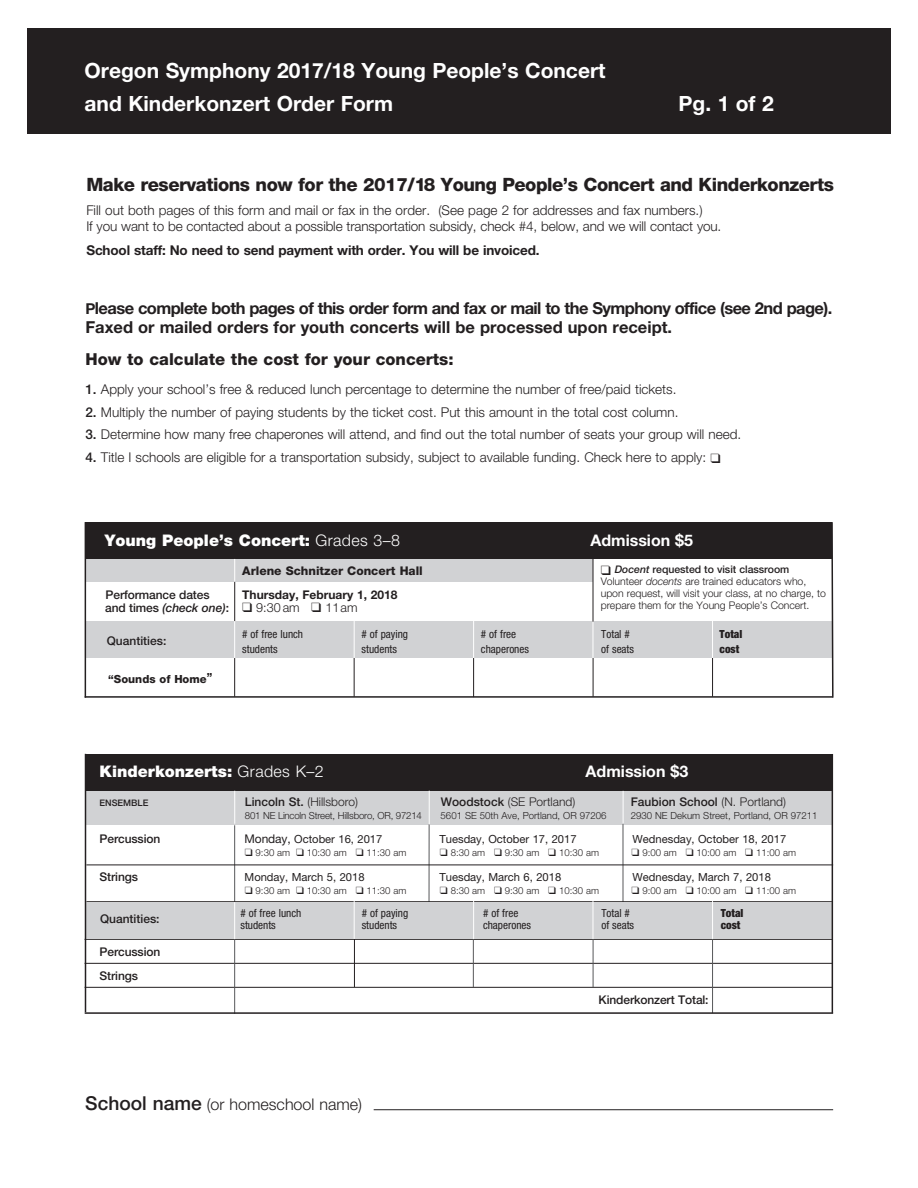
<style>
.page{position:relative;width:918px;height:1188px;background:#fff}
.page>*{position:absolute;margin:0;border:0;box-sizing:border-box;transform-origin:0 0}
.t1{font:700 21px/33px "Helvetica Neue";color:#fff}
.t2{font:800 18.3px "Helvetica Neue";letter-spacing:-.025em;color:#231f20}
.t3{font:700 16.5px/19.5px "Helvetica Neue";letter-spacing:-.035em;color:#231f20}
.t4{font:800 16.5px "Helvetica Neue";color:#231f20}
.t5{font:900 16.05px "Helvetica Neue";color:#fff}
.t6{font:300 16.05px "Helvetica Neue";color:#231f20}
.t7{font:700 16.05px "Helvetica Neue";color:#fff}
.t8{font:300 13.5px/16.5px "Helvetica Neue";color:#231f20}
.t9{font:700 13.5px "Helvetica Neue";letter-spacing:-.01em;color:#231f20}
.t10{font:500 12px/24px "Helvetica Neue";letter-spacing:-.01em;color:#231f20}
.t11{font:700 12px/13.5px "Helvetica Neue";color:#231f20}
.t12{font:300 12px "Helvetica Neue";color:#231f20}
.t13{font:800 12px "Helvetica Neue";color:#231f20}
.t14{font:condensed 11.25px "Helvetica Neue";color:#231f20}
.t15{font:11.25px "Helvetica Neue";color:#231f20}
.t16{font:900 condensed 11.25px "Helvetica Neue";color:#231f20}
.t17{font:800 11.25px "Helvetica Neue";color:#231f20}
.t18{font:300 10.5px/12px "Helvetica Neue";letter-spacing:-.005em;color:#231f20}
.t19{font:300 9.75px "Helvetica Neue";color:#231f20}
.t20{font:300 9.75px "Helvetica Neue";letter-spacing:-.02em;color:#231f20}
.t21{font:300 9.6px "Helvetica Neue";color:#231f20}
.t22{font:500 9px "Helvetica Neue";color:#231f20}
.s1{font-size:15px}
.s2{font-weight:500}
.s3{font-weight:300}
.s4{font-weight:500;font-style:italic}
.s5{font-style:italic}
.s6{font-weight:300;font-size:12.6px}
.s7{font-size:12px}
.s8{font-weight:500;font-size:19.2px}
</style>
<div class="page">
<div style="left:27px;top:28px;width:864px;height:106px;background:#231f20"></div>
<hr style="left:374px;top:1109px;width:459px;height:1px;background:#231f20">
<hr style="left:234px;top:575px;width:1px;height:122px;background:#231f20">
<div style="left:86px;top:522px;width:746px;height:37px;background:#231f20"></div>
<div style="left:86px;top:559px;width:507px;height:22px;background:#d1d2d4"></div>
<hr style="left:354px;top:621px;width:1px;height:76px;background:#231f20">
<hr style="left:473px;top:621px;width:1px;height:76px;background:#231f20">
<hr style="left:593px;top:621px;width:1px;height:76px;background:#231f20">
<hr style="left:712px;top:621px;width:1px;height:76px;background:#231f20">
<div style="left:86px;top:621px;width:746px;height:37px;background:#d1d2d4"></div>
<svg style="left:234px;top:559px;width:1px;height:22px"></svg>
<hr style="left:712px;top:620px;width:1px;height:38px;background:#fff">
<hr style="left:593px;top:620px;width:1px;height:38px;background:#fff">
<hr style="left:473px;top:620px;width:1px;height:38px;background:#fff">
<hr style="left:354px;top:620px;width:1px;height:38px;background:#fff">
<hr style="left:234px;top:621px;width:1px;height:37px;background:#fff">
<svg style="left:831px;top:522px;width:3px;height:176px"></svg>
<hr style="left:593px;top:556px;width:1px;height:66px;background:#231f20">
<hr style="left:85px;top:696px;width:748px;height:2px;background:#231f20">
<hr style="left:85px;top:522px;width:1px;height:176px;background:#231f20">
<hr style="left:354px;top:902px;width:1px;height:85px;background:#231f20">
<div style="left:86px;top:791px;width:746px;height:34px;background:#d1d2d4"></div>
<div style="left:86px;top:754px;width:746px;height:37px;background:#231f20"></div>
<hr style="left:429px;top:824px;width:1px;height:78px;background:#57585a">
<hr style="left:623px;top:824px;width:1px;height:78px;background:#57585a">
<hr style="left:85px;top:939px;width:747px;height:1px;background:#231f20">
<hr style="left:85px;top:963px;width:747px;height:1px;background:#231f20">
<hr style="left:85px;top:987px;width:747px;height:1px;background:#231f20">
<hr style="left:234px;top:825px;width:1px;height:189px;background:#57585a">
<hr style="left:473px;top:902px;width:1px;height:85px;background:#57585a">
<hr style="left:593px;top:902px;width:1px;height:85px;background:#57585a">
<hr style="left:712px;top:902px;width:1px;height:111px;background:#57585a">
<hr style="left:86px;top:865px;width:747px;height:1px;background:#231f20">
<hr style="left:86px;top:901px;width:746px;height:1px;background:#231f20">
<hr style="left:85px;top:1012px;width:748px;height:2px;background:#231f20">
<div style="left:86px;top:902px;width:746px;height:37px;background:#d1d2d4"></div>
<hr style="left:85px;top:754px;width:1px;height:258px;background:#231f20">
<hr style="left:832px;top:754px;width:1px;height:259px;background:#231f20">
<hr style="left:234px;top:791px;width:1px;height:33px;background:#fff">
<hr style="left:429px;top:791px;width:1px;height:33px;background:#fff">
<hr style="left:623px;top:791px;width:1px;height:32px;background:#fff">
<hr style="left:712px;top:901px;width:1px;height:38px;background:#fff">
<hr style="left:593px;top:901px;width:1px;height:38px;background:#fff">
<hr style="left:473px;top:900px;width:1px;height:39px;background:#fff">
<hr style="left:354px;top:900px;width:1px;height:39px;background:#fff">
<hr style="left:234px;top:902px;width:1px;height:37px;background:#fff">
<h1 class="t1" style="left:85px;top:54px;width:523px">Oregon Symphony 2017/18 Young People’s Concert and Kinderkonzert Order Form</h1>
<h1 class="t1" style="left:679px;top:87px;width:97px">Pg. 1 of 2</h1>
<h2 class="t2" style="left:86px;top:173px;width:749px">Make reservations now for the 2017/18 Young People’s Concert and Kinderkonzerts</h2>
<p class="t8" style="left:86px;top:201px;width:637px">Fill out both pages of this form and mail or fax in the order. (See page 2 for addresses and fax numbers.)<br>If you want to be contacted about a possible transportation subsidy, check #4, below, and we will contact you.</p>
<p class="t9" style="left:86px;top:242px;width:455px">School staff: No need to send payment with order. You will be invoiced.</p>
<p class="t3" style="left:85px;top:298px;width:748px"><span class="s1">P</span>lease complete both pages of this order form and fax or mail to the Symphony office (see 2nd page).<br>Faxed or mailed orders for youth concerts will be processed upon receipt.</p>
<p class="t4" style="left:85px;top:349px;width:370px">How to calculate the cost for your concerts:</p>
<p class="t8" style="left:85px;top:381px;width:593px"><span class="s2">1.</span> Apply your school’s free &amp; reduced lunch percentage to determine the number of free/paid tickets.</p>
<p class="t8" style="left:85px;top:403px;width:595px"><span class="s2">2.</span> Multiply the number of paying students by the ticket cost. Put this amount in the total cost column.</p>
<p class="t8" style="left:85px;top:426px;width:657px"><span class="s2">3.</span> Determine how many free chaperones will attend, and find out the total number of seats your group will need.</p>
<p class="t8" style="left:85px;top:448px;width:637px"><span class="s2">4.</span> Title I schools are eligible for a transportation subsidy, subject to available funding. Check here to apply: ❑</p>
<p class="t5" style="left:105px;top:531px;width:297px">Young People’s Concert: <span class="s3">Grades 3–8</span></p>
<p class="t7" style="left:590px;top:530px;width:104px">Admission $5</p>
<p class="t13" style="left:242px;top:563px;width:182px">Arlene Schnitzer Concert Hall</p>
<p class="t10" style="left:106px;top:582px;width:105px">Performance dates</p>
<p class="t18" style="left:601px;top:563px;width:227px">❑ <span class="s4">Docent</span> <span class="s2">requested to visit classroom </span>Volunteer <span class="s5">docents</span> are trained educators who, upon request, will visit your class, at no charge, to prepare them for the Young People’s Concert.</p>
<p class="t11" style="left:105px;top:587px;width:294px;text-indent:137px">Thursday, February 1, 2018 <span class="s2">and times</span> <span class="s4">(check one)</span><span class="s2">:</span> ❑ <span class="s6">9:30 am</span> ❑ <span class="s6">11am</span></p>
<p class="t14" style="left:242px;top:627px;width:62px"># of free lunch</p>
<p class="t14" style="left:362px;top:627px;width:48px"># of paying</p>
<p class="t14" style="left:481px;top:627px;width:37px"># of free</p>
<p class="t14" style="left:601px;top:627px;width:30px">Total #</p>
<p class="t16" style="left:720px;top:627px;width:24px">Total</p>
<p class="t14" style="left:242px;top:642px;width:37px">students</p>
<p class="t14" style="left:362px;top:642px;width:37px">students</p>
<p class="t14" style="left:481px;top:642px;width:50px">chaperones</p>
<p class="t14" style="left:601px;top:642px;width:34px">of seats</p>
<p class="t16" style="left:720px;top:642px;width:21px">cost</p>
<p class="t17" style="left:108px;top:672px;width:105px">“Sounds of Home”</p>
<p class="t10" style="left:107px;top:629px;width:61px">Quantities:</p>
<p class="t5" style="left:100px;top:762px;width:226px">Kinderkonzerts: <span class="s3">Grades K–2</span></p>
<p class="t7" style="left:586px;top:761px;width:104px">Admission $3</p>
<p class="t22" style="left:100px;top:797px;width:50px">ENSEMBLE</p>
<p class="t12" style="left:245px;top:794px;width:115px"><span class="s2">Lincoln St.</span> (Hillsboro)</p>
<p class="t12" style="left:441px;top:794px;width:136px"><span class="s2">Woodstock</span> (SE Portland)</p>
<p class="t10" style="left:631px;top:789px;width:157px">Faubion School <span class="s3">(N. Portland)</span></p>
<p class="t20" style="left:245px;top:810px;width:179px">801 NE Lincoln Street, Hillsboro, OR, 97214</p>
<p class="t19" style="left:441px;top:810px;width:167px">5601 SE 50th Ave, Portland, OR 97206</p>
<p class="t19" style="left:631px;top:810px;width:188px">2930 NE Dekum Street, Portland, OR 97211</p>
<p class="t10" style="left:100px;top:827px;width:62px">Percussion</p>
<p class="t15" style="left:245px;top:832px;width:139px"><span class="s7">Monday,</span> October 16, 2017</p>
<p class="t15" style="left:439px;top:832px;width:139px">Tuesday, October 17, 2017</p>
<p class="t15" style="left:633px;top:832px;width:155px">Wednesday, October 18, 2017</p>
<p class="t21" style="left:245px;top:847px;width:163px">❑ 9:30 am ❑ 10:30 am ❑ 11:30 am</p>
<p class="t21" style="left:440px;top:847px;width:161px">❑ 8:30 am ❑ 9:30 am ❑ 10:30 am</p>
<p class="t21" style="left:632px;top:847px;width:166px">❑ 9:00 am ❑ 10:00 am ❑ 11:00 am</p>
<p class="t10" style="left:100px;top:864px;width:40px">Strings</p>
<p class="t15" style="left:245px;top:870px;width:122px">Monday, March 5, 2018</p>
<p class="t15" style="left:439px;top:870px;width:123px">Tuesday, March 6, 2018</p>
<p class="t15" style="left:633px;top:870px;width:140px">Wednesday, March 7, 2018</p>
<p class="t21" style="left:245px;top:885px;width:163px">❑ 9:30 am ❑ 10:30 am ❑ 11:30 am</p>
<p class="t21" style="left:440px;top:885px;width:161px">❑ 8:30 am ❑ 9:30 am ❑ 10:30 am</p>
<p class="t21" style="left:632px;top:885px;width:166px">❑ 9:00 am ❑ 10:00 am ❑ 11:00 am</p>
<p class="t14" style="left:240px;top:906px;width:62px"># of free lunch</p>
<p class="t14" style="left:362px;top:906px;width:48px"># of paying</p>
<p class="t14" style="left:483px;top:906px;width:37px"># of free</p>
<p class="t14" style="left:601px;top:906px;width:30px">Total #</p>
<p class="t16" style="left:721px;top:906px;width:24px">Total</p>
<p class="t14" style="left:240px;top:918px;width:37px">students</p>
<p class="t14" style="left:362px;top:918px;width:37px">students</p>
<p class="t14" style="left:483px;top:918px;width:50px">chaperones</p>
<p class="t14" style="left:601px;top:918px;width:34px">of seats</p>
<p class="t16" style="left:721px;top:918px;width:21px">cost</p>
<p class="t10" style="left:100px;top:939px;width:62px">Percussion<br>Strings</p>
<p class="t10" style="left:599px;top:987px;width:112px">Kinderkonzert Total:</p>
<p class="t10" style="left:100px;top:906px;width:61px">Quantities:</p>
<p class="t6" style="left:85px;top:1094px;width:278px"><span class="s8">School name</span> (or homeschool name)</p>
</div>
